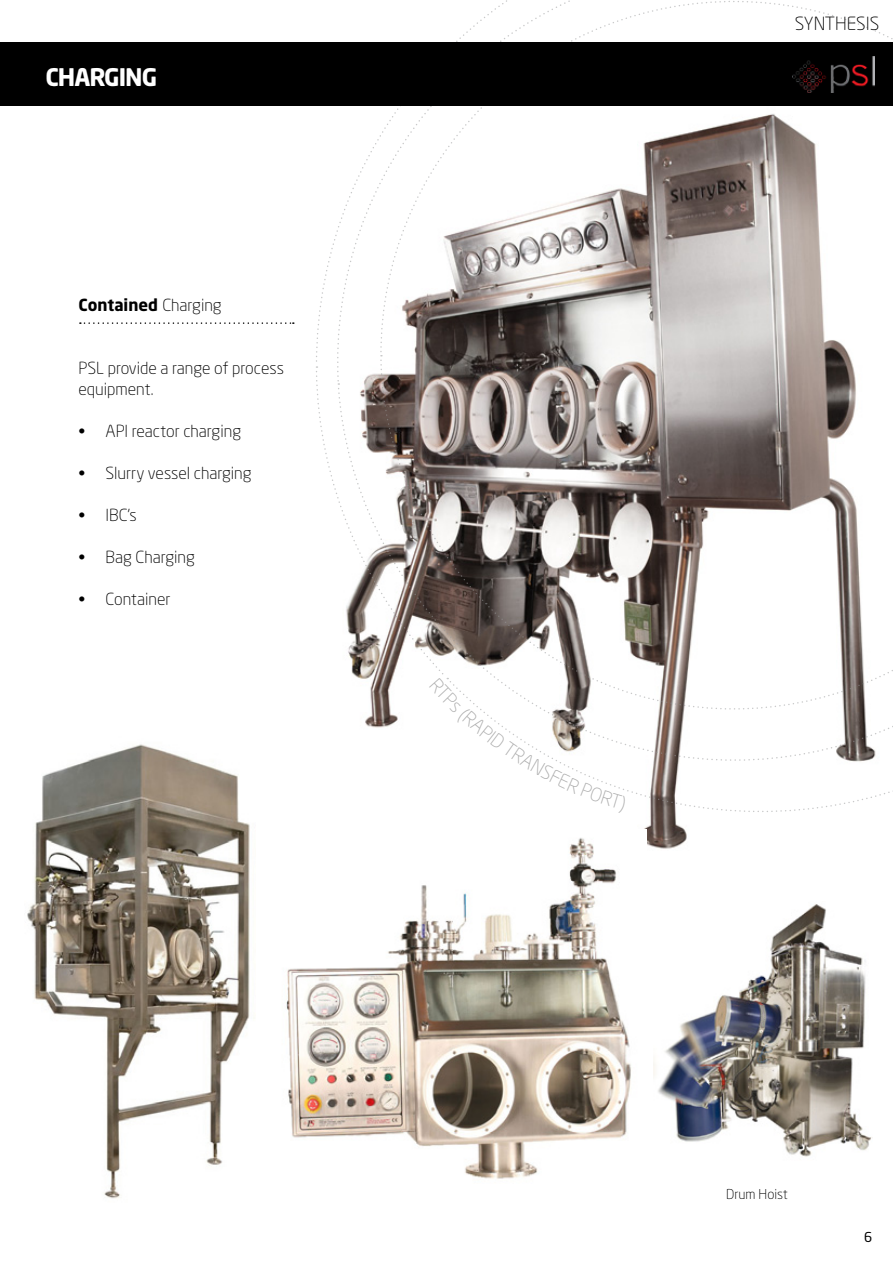
<style>
.page{position:relative;width:893px;height:1263px;background:#fff}
.page>*{position:absolute;margin:0;border:0;box-sizing:border-box;transform-origin:0 0}
.t1{font:700 24px "Neo Sans Std";letter-spacing:-.04em;color:#fff}
.t2{font:300 18px "Neo Sans Std";color:#000}
.t3{font:300 16.5px/21px "Neo Sans Std";color:#000}
.t4{font:700 16.5px "Neo Sans Std";color:#000}
.t5{font:300 13.5px "Neo Sans Std";color:#000}
.t6{font:13.5px "Neo Sans Std";color:#000}
.s1{font-weight:300}
</style>
<div class="page">
<svg style="left:644px;top:814px;width:43px;height:35px"></svg>
<div style="left:0;top:43px;width:893px;height:63px;background:#000"></div>
<img style="left:286px;top:830px;width:360px;height:349px">
<svg style="left:80px;top:322px;width:214px;height:2px"></svg>
<img style="left:27px;top:744px;width:223px;height:455px">
<img style="left:654px;top:904px;width:218px;height:253px">
<svg style="left:315px;top:0;width:578px;height:814px"></svg>
<h1 class="t1" style="left:45px;top:62px;width:113px">CHARGING</h1>
<p class="t4" style="left:79px;top:294px;width:145px">Contained <span class="s1">Charging</span></p>
<p class="t3" style="left:79px;top:357px;width:207px">PSL provide a range of process equipment.</p>
<p class="t3" style="left:79px;top:420px;width:164px">• API reactor charging</p>
<p class="t3" style="left:79px;top:462px;width:175px">• Slurry vessel charging</p>
<p class="t3" style="left:79px;top:504px;width:60px">• IBC’s</p>
<p class="t3" style="left:79px;top:546px;width:118px">• Bag Charging</p>
<p class="t3" style="left:79px;top:588px;width:94px">• Container</p>
<p class="t2" style="left:795px;top:13px;width:61px">SYNTHESIS</p>
<p class="t5" style="left:726px;top:1186px;width:63px">Drum Hoist</p>
<p class="t6" style="left:864px;top:1229px;width:10px">6</p>
</div>
